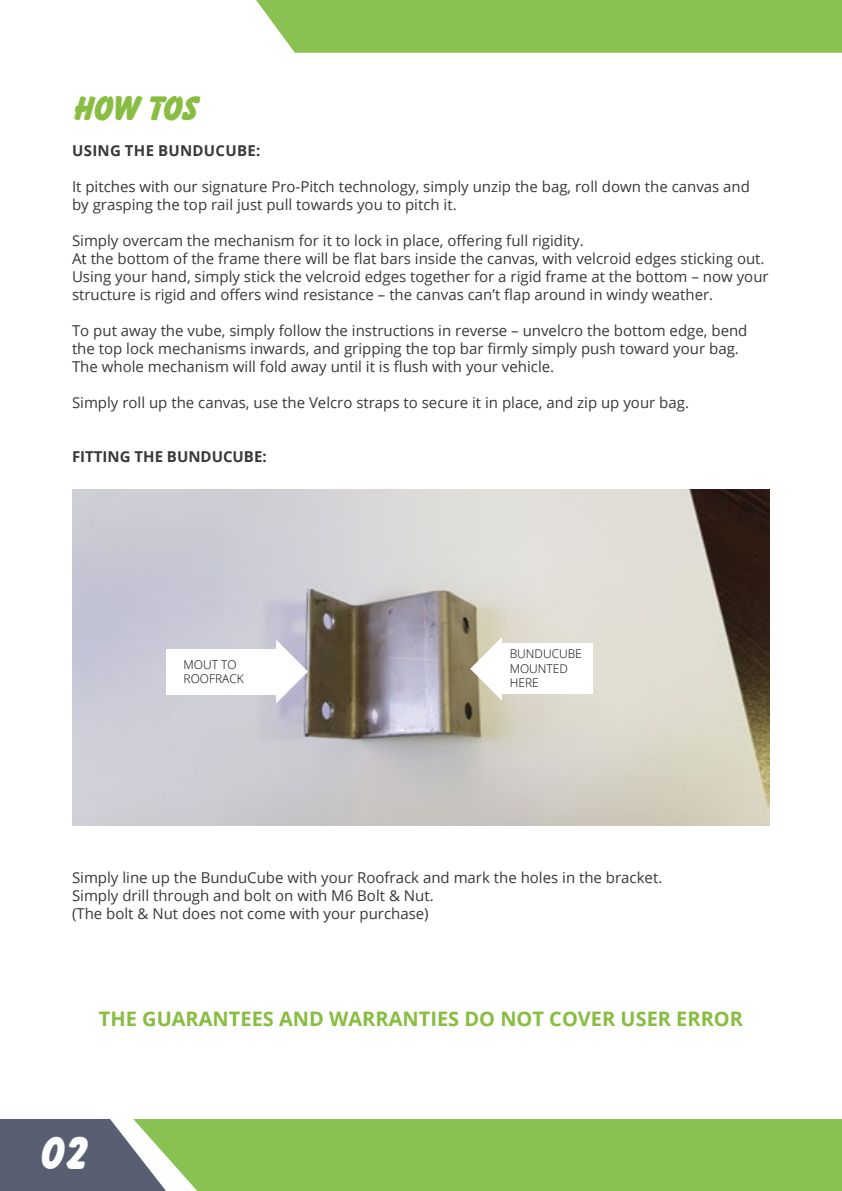
<style>
.page{position:relative;width:842px;height:1191px;background:#fff}
.page>*{position:absolute;margin:0;border:0;box-sizing:border-box;transform-origin:0 0}
.t1{font:48px "Balloon";color:#fff}
.t2{font:700 30px "Balloon Extra";letter-spacing:-.01em;color:#87bd40}
.t3{font:700 20px "Open Sans";color:#87bd40}
.t4{font:15px/18px "Open Sans";color:#383838}
.t5{font:700 15px "Open Sans";color:#383838}
.t6{font:700 15px "Open Sans";letter-spacing:.02em;color:#383838}
.t7{font:300 12px/14.4px "Open Sans";color:#000101}
</style>
<div class="page">
<img style="left:72px;top:489px;width:698px;height:336px">
<div style="left:496px;top:643px;width:96px;height:51px;background:#fff"></div>
<div style="left:166px;top:649px;width:112px;height:45px;background:#fff"></div>
<svg style="left:276px;top:639px;width:32px;height:64px"></svg>
<svg style="left:470px;top:637px;width:32px;height:63px"></svg>
<div style="left:256px;top:0;width:586px;height:53px;background:#89c152"></div>
<div style="left:0;top:1119px;width:133px;height:72px;background:#585f72"></div>
<div style="left:133px;top:1119px;width:709px;height:72px;background:#89c152"></div>
<h2 class="t2" style="left:72px;top:87px;width:125px">HOW TOS</h2>
<p class="t6" style="left:72px;top:139px;width:190px">USING THE BUNDUCUBE:</p>
<p class="t4" style="left:72px;top:177px;width:679px">It pitches with our signature Pro-Pitch technology, simply unzip the bag, roll down the canvas and by grasping the top rail just pull towards you to pitch it.</p>
<p class="t4" style="left:72px;top:231px;width:698px">Simply overcam the mechanism for it to lock in place, offering full rigidity.<br>At the bottom of the frame there will be flat bars inside the canvas, with velcroid edges sticking out.<br>Using your hand, simply stick the velcroid edges together for a rigid frame at the bottom – now your structure is rigid and offers wind resistance – the canvas can’t flap around in windy weather.</p>
<p class="t4" style="left:72px;top:321px;width:677px">To put away the vube, simply follow the instructions in reverse – unvelcro the bottom edge, bend the top lock mechanisms inwards, and gripping the top bar firmly simply push toward your bag.<br>The whole mechanism will fold away until it is flush with your vehicle.</p>
<p class="t4" style="left:72px;top:393px;width:618px">Simply roll up the canvas, use the Velcro straps to secure it in place, and zip up your bag.</p>
<p class="t5" style="left:72px;top:445px;width:196px">FITTING THE BUNDUCUBE:</p>
<p class="t7" style="left:184px;top:656px;width:62px">MOUT TO<br>ROOFRACK</p>
<p class="t7" style="left:510px;top:646px;width:74px">BUNDUCUBE<br>MOUNTED<br>HERE</p>
<p class="t4" style="left:72px;top:868px;width:592px">Simply line up the BunduCube with your Roofrack and mark the holes in the bracket.<br>Simply drill through and bolt on with M6 Bolt &amp; Nut.<br>(The bolt &amp; Nut does not come with your purchase)</p>
<h3 class="t3" style="left:99px;top:1004px;width:646px">THE GUARANTEES AND WARRANTIES DO NOT COVER USER ERROR</h3>
<h1 class="t1" style="left:41px;top:1126px;width:50px">02</h1>
</div>
